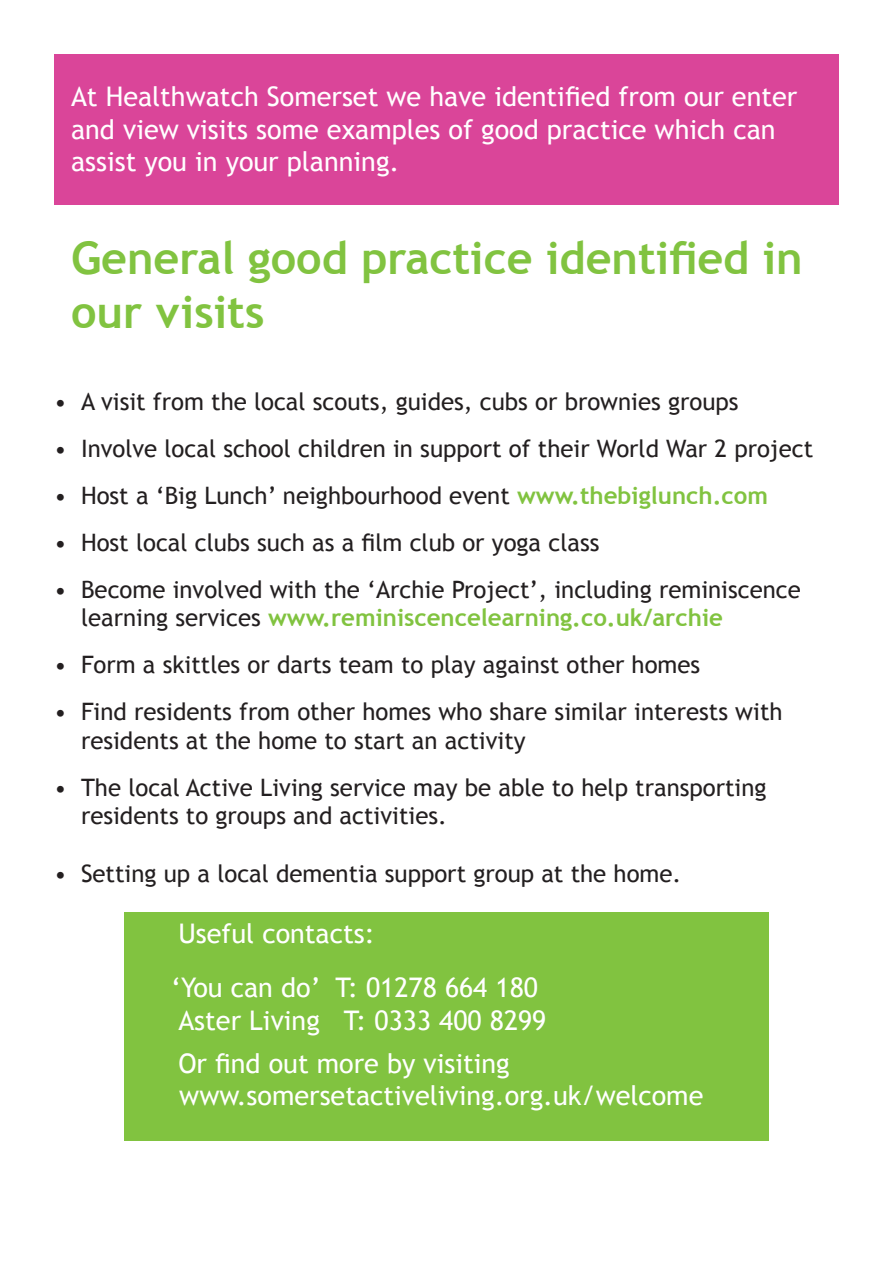
<style>
.page{position:relative;width:893px;height:1263px;background:#fff}
.page>*{position:absolute;margin:0;border:0;box-sizing:border-box;transform-origin:0 0}
.t1{font:700 45px/54px "Trebuchet MS";color:#81c340}
.t2{font:27px/32.4px "Trebuchet MS";color:#fff}
.t3{font:24px/28.8px "Trebuchet MS";color:#231f20}
.s1{font-weight:700;color:#81c340}
</style>
<div class="page">
<div style="left:54px;top:54px;width:785px;height:150px;background:#da4599"></div>
<div style="left:124px;top:913px;width:645px;height:228px;background:#81c340"></div>
<p class="t2" style="left:71px;top:81px;width:728px">At Healthwatch Somerset we have identified from our enter and view visits some examples of good practice which can assist you in your planning.</p>
<p class="t1" style="left:71px;top:231px;width:733px">General good practice identified in our visits</p>
<p class="t3" style="left:54px;top:388px;width:686px">• A visit from the local scouts, guides, cubs or brownies groups</p>
<p class="t3" style="left:54px;top:435px;width:761px">• Involve local school children in support of their World War 2 project</p>
<p class="t3" style="left:54px;top:481px;width:715px">• Host a ‘Big Lunch’ neighbourhood event <span class="s1">www.thebiglunch.com</span></p>
<p class="t3" style="left:54px;top:528px;width:547px">• Host local clubs such as a film club or yoga class</p>
<p class="t3" style="left:81px;top:575px;width:721px;text-indent:-27px">• Become involved with the ‘Archie Project’, including reminiscence learning services <span class="s1">www.reminiscencelearning.co.uk/archie</span></p>
<p class="t3" style="left:54px;top:651px;width:648px">• Form a skittles or darts team to play against other homes</p>
<p class="t3" style="left:81px;top:697px;width:703px;text-indent:-27px">• Find residents from other homes who share similar interests with residents at the home to start an activity</p>
<p class="t3" style="left:81px;top:773px;width:687px;text-indent:-27px">• The local Active Living service may be able to help transporting residents to groups and activities.</p>
<p class="t3" style="left:54px;top:859px;width:629px">• Setting up a local dementia support group at the home.</p>
<p class="t2" style="left:178px;top:918px;width:198px">Useful contacts:</p>
<p class="t2" style="left:171px;top:972px;width:368px">‘You can do’ T: 01278 664 180</p>
<p class="t2" style="left:178px;top:1004px;width:370px">Aster Living T: 0333 400 8299</p>
<p class="t2" style="left:178px;top:1047px;width:333px">Or find out more by visiting</p>
<p class="t2" style="left:179px;top:1080px;width:526px">www.somersetactiveliving.org.uk/welcome</p>
</div>
